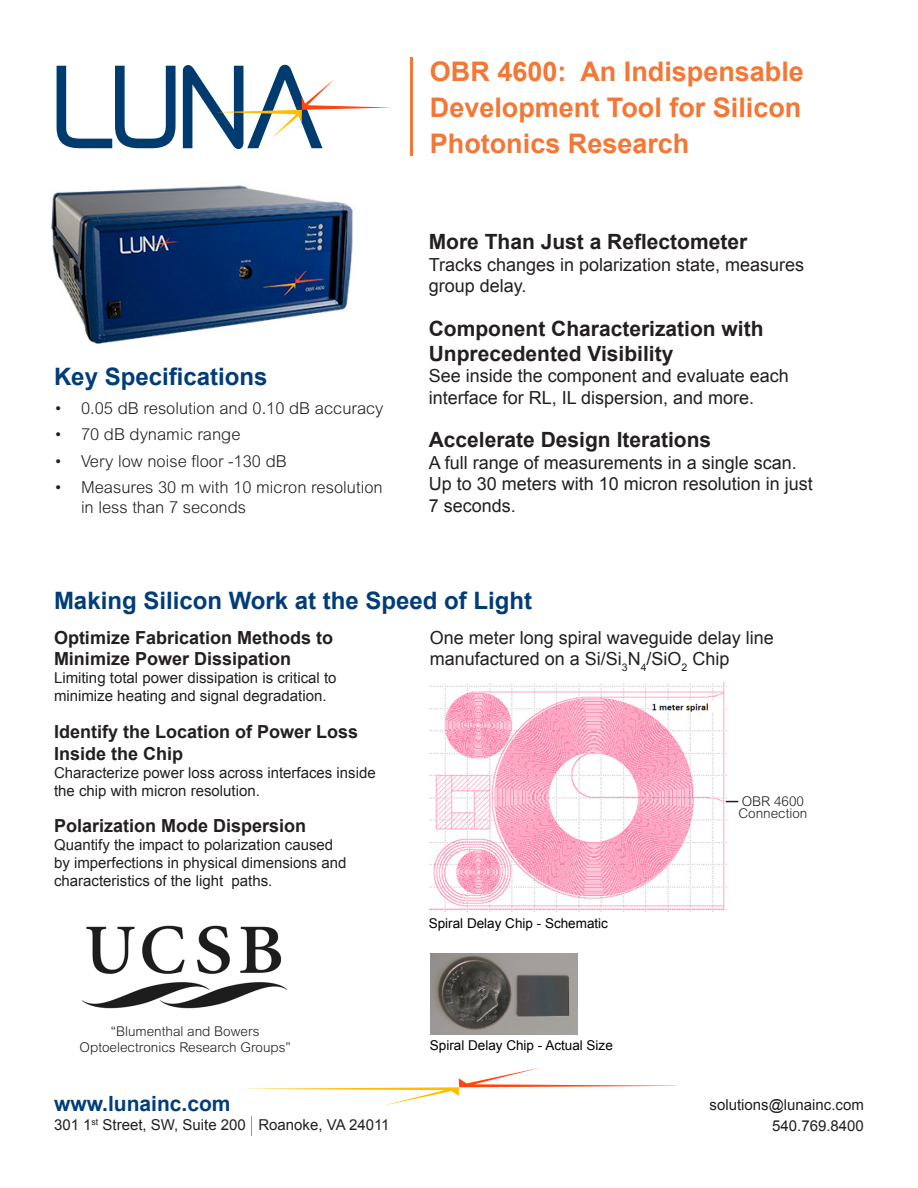
<style>
.page{position:relative;width:918px;height:1188px;background:#fff}
.page>*{position:absolute;margin:0;border:0;box-sizing:border-box;transform-origin:0 0}
.t1{font:700 27px/36px "Arial";color:#f37735;text-align:justify}
.t2{font:700 24px "Arial";color:#003d78}
.t3{font:700 21px/25.2px "Arial";color:#231f20}
.t4{font:700 21px "Arial";color:#003d79}
.t5{font:18px/21.6px "Arial";color:#231f20}
.t6{font:700 18px/21.6px "Arial";color:#231f20}
.t7{font:300 16.5px/19.8px "Arial MT Std";color:#231f20}
.Paragraph_Style_1{font:15px/18px "Arial";color:#231f20}
.t8{font:300 13.5px/16.2px "Arial MT Std";color:#231f20;text-align:center}
.t9{font:13.5px "Arial";color:#000}
</style>
<div class="page">
<svg style="left:57px;top:66px;width:119px;height:82px"></svg>
<svg style="left:183px;top:65px;width:209px;height:84px"></svg>
<hr style="left:410px;top:57px;width:3px;height:99px;background:#f37735">
<svg style="left:243px;top:1068px;width:433px;height:38px"></svg>
<svg style="left:251px;top:1116px;width:1px;height:20px"></svg>
<img style="left:51px;top:185px;width:302px;height:159px">
<img style="left:82px;top:925px;width:206px;height:84px">
<img style="left:430px;top:682px;width:298px;height:230px">
<svg style="left:726px;top:801px;width:12px;height:1px"></svg>
<img style="left:431px;top:954px;width:147px;height:81px">
<p class="t2" style="left:54px;top:360px;width:215px">Key Specifications</p>
<p class="t7" style="left:54px;top:398px;width:331px">• 0.05 dB resolution and 0.10 dB accuracy</p>
<p class="t7" style="left:54px;top:425px;width:188px">• 70 dB dynamic range</p>
<p class="t7" style="left:54px;top:451px;width:234px">• Very low noise floor -130 dB</p>
<p class="t7" style="left:81px;top:478px;width:303px;text-indent:-27px">• Measures 30 m with 10 micron resolution in less than 7 seconds</p>
<p class="t1" style="left:430px;top:54px;width:376px">OBR 4600: An Indispensable Development Tool for Silicon Photonics Research</p>
<p class="t3" style="left:429px;top:230px;width:320px">More Than Just a Reflectometer</p>
<p class="t5" style="left:429px;top:254px;width:377px">Tracks changes in polarization state, measures group delay.</p>
<p class="t3" style="left:429px;top:316px;width:336px">Component Characterization with<br>Unprecedented Visibility</p>
<p class="t5" style="left:429px;top:365px;width:362px">See inside the component and evaluate each interface for RL, IL dispersion, and more.</p>
<p class="t3" style="left:429px;top:428px;width:284px">Accelerate Design Iterations</p>
<p class="t5" style="left:429px;top:452px;width:386px">A full range of measurements in a single scan.<br>Up to 30 meters with 10 micron resolution in just<br>7 seconds.</p>
<p class="t2" style="left:54px;top:585px;width:480px">Making Silicon Work at the Speed of Light</p>
<p class="t6" style="left:54px;top:627px;width:281px">Optimize Fabrication Methods to<br>Minimize Power Dissipation</p>
<p class="Paragraph_Style_1" style="left:54px;top:669px;width:284px">Limiting total power dissipation is critical to minimize heating and signal degradation.</p>
<p class="t6" style="left:54px;top:721px;width:306px">Identify the Location of Power Loss<br>Inside the Chip</p>
<p class="Paragraph_Style_1" style="left:54px;top:764px;width:323px">Characterize power loss across interfaces inside the chip with micron resolution.</p>
<p class="t6" style="left:54px;top:816px;width:254px">Polarization Mode Dispersion</p>
<p class="Paragraph_Style_1" style="left:54px;top:836px;width:294px">Quantify the impact to polarization caused by imperfections in physical dimensions and characteristics of the light paths.</p>
<p class="t8" style="left:80px;top:1023px;width:213px">“Blumenthal and Bowers<br>Optoelectronics Research Groups”</p>
<p class="t4" style="left:54px;top:1089px;width:178px">www.lunainc.com</p>
<p class="Paragraph_Style_1" style="left:54px;top:1116px;width:337px">301 1<sup>st</sup> Street, SW, Suite 200 Roanoke, VA 24011</p>
<p class="t5" style="left:430px;top:627px;width:346px;line-height:21px">One meter long spiral waveguide delay line manufactured on a Si/Si<sub>3</sub>N<sub>4</sub>/SiO<sub>2</sub> Chip</p>
<p class="t9" style="left:429px;top:914px;width:181px">Spiral Delay Chip - Schematic</p>
<p class="t9" style="left:430px;top:1036px;width:185px">Spiral Delay Chip - Actual Size</p>
<p class="t8" style="left:738px;top:796px;width:71px;line-height:12px;text-align:left">OBR 4600<br>Connection</p>
<p class="Paragraph_Style_1" style="left:710px;top:1096px;width:156px">solutions@lunainc.com</p>
<p class="Paragraph_Style_1" style="left:772px;top:1117px;width:93px">540.769.8400</p>
</div>
